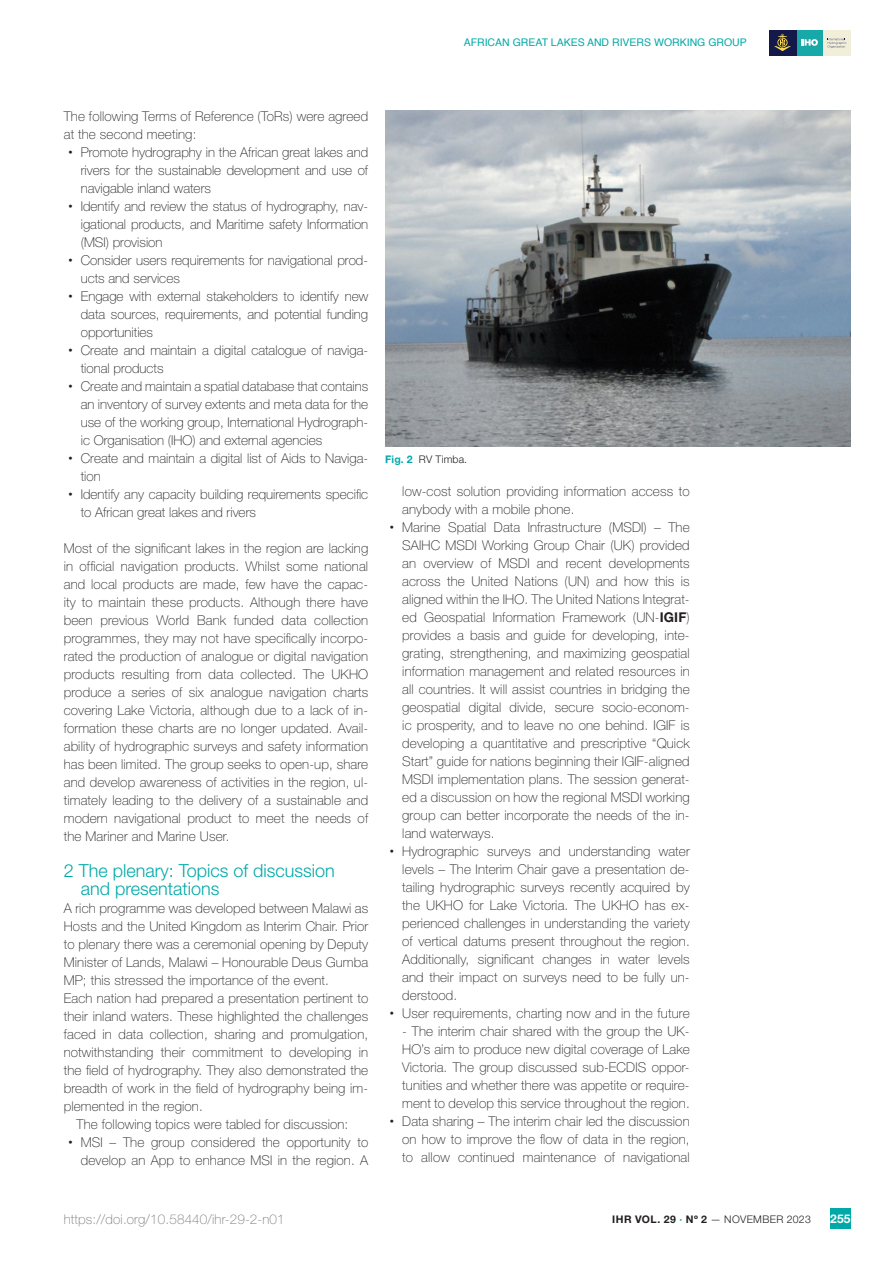
<style>
.page{position:relative;width:893px;height:1263px;background:#fff}
.page>*{position:absolute;margin:0;border:0;box-sizing:border-box;transform-origin:0 0}
.t1{font:300 18px/18px "Helvetica Neue LT Std";color:#00a9a8}
.NO_indent_paragraph{font:100 13.5px/18px "Helvetica Neue LT Std";letter-spacing:.01em;color:#231f20;text-align:justify}
.Indent_paragraph{font:100 13.5px "Helvetica Neue LT Std";letter-spacing:.01em;color:#231f20}
.NO_indent_paragraph-2{font:100 13.5px "Helvetica Neue LT Std";letter-spacing:.01em;color:#76787b}
.t2{font:700 12px "Helvetica Neue LT Std";color:#fff}
.FIGURE_text{font:300 10.5px "Helvetica Neue LT Std";letter-spacing:.03em;color:#231f20}
.t3{font:10.5px "Helvetica";color:#00a9a8}
.s1{font-family:"Helvetica";font-weight:400}
.s2{font-weight:700;color:#00a9a8}
.s3{font-weight:700}
</style>
<div class="page">
<div style="left:830px;top:1209px;width:20px;height:20px;background:#00a9a8"></div>
<div style="left:796px;top:30px;width:27px;height:25px;background:#18a8a8"></div>
<svg style="left:801px;top:39px;width:17px;height:7px"></svg>
<div style="left:823px;top:30px;width:27px;height:25px;background:#f1eeda"></div>
<svg style="left:827px;top:38px;width:19px;height:10px"></svg>
<div style="left:769px;top:30px;width:27px;height:25px;background:#131948"></div>
<svg style="left:774px;top:34px;width:17px;height:17px"></svg>
<img style="left:385px;top:111px;width:465px;height:335px">
<p class="t3" style="left:464px;top:35px;width:285px">AFRICAN GREAT LAKES AND RIVERS WORKING GROUP</p>
<p class="NO_indent_paragraph" style="left:64px;top:107px;width:306px">The following Terms of Reference (ToRs) were agreed at the second meeting:</p>
<p class="NO_indent_paragraph" style="left:81px;top:143px;width:289px;text-indent:-13px"><span class="s1">•</span> Promote hydrography in the African great lakes and rivers for the sustainable development and use of navigable inland waters</p>
<p class="NO_indent_paragraph" style="left:81px;top:197px;width:289px;text-indent:-13px"><span class="s1">•</span> Identify and review the status of hydrography, nav&shy;igational products, and Maritime safety Information (MSI) provision</p>
<p class="NO_indent_paragraph" style="left:81px;top:251px;width:289px;text-indent:-13px"><span class="s1">•</span> Consider users requirements for navigational prod&shy;ucts and services</p>
<p class="NO_indent_paragraph" style="left:81px;top:287px;width:289px;text-indent:-13px"><span class="s1">•</span> Engage with external stakeholders to identify new data sources, requirements, and potential funding opportunities</p>
<p class="NO_indent_paragraph" style="left:81px;top:341px;width:289px;text-indent:-13px"><span class="s1">•</span> Create and maintain a digital catalogue of naviga&shy;tional products</p>
<p class="NO_indent_paragraph" style="left:81px;top:377px;width:289px;text-indent:-13px"><span class="s1">•</span> Create and maintain a spatial database that contains an inventory of survey extents and meta data for the use of the working group, International Hydrograph&shy;ic Organisation (IHO) and external agencies</p>
<p class="NO_indent_paragraph" style="left:81px;top:449px;width:289px;text-indent:-13px"><span class="s1">•</span> Create and maintain a digital list of Aids to Naviga&shy;tion</p>
<p class="NO_indent_paragraph" style="left:81px;top:485px;width:289px;text-indent:-13px"><span class="s1">•</span> Identify any capacity building requirements specific to African great lakes and rivers</p>
<p class="NO_indent_paragraph" style="left:64px;top:539px;width:306px">Most of the significant lakes in the region are lacking in official navigation products. Whilst some national and local products are made, few have the capac&shy;ity to maintain these products. Although there have been previous World Bank funded data collection programmes, they may not have specifically incorpo&shy;rated the production of analogue or digital navigation products resulting from data collected. The UKHO produce a series of six analogue navigation charts covering Lake Victoria, although due to a lack of in&shy;formation these charts are no longer updated. Avail&shy;ability of hydrographic surveys and safety information has been limited. The group seeks to open-up, share and develop awareness of activities in the region, ul&shy;timately leading to the delivery of a sustainable and modern navigational product to meet the needs of the Mariner and Marine User.</p>
<p class="t1" style="left:81px;top:861px;width:256px;text-indent:-17px">2 The plenary: Topics of discussion and presentations</p>
<p class="NO_indent_paragraph" style="left:64px;top:899px;width:306px">A rich programme was developed between Malawi as Hosts and the United Kingdom as Interim Chair. Prior to plenary there was a ceremonial opening by Deputy Minister of Lands, Malawi – Honourable Deus Gumba MP; this stressed the importance of the event.</p>
<p class="NO_indent_paragraph" style="left:64px;top:989px;width:306px">Each nation had prepared a presentation pertinent to their inland waters. These highlighted the challenges faced in data collection, sharing and promulgation, notwithstanding their commitment to developing in the field of hydrography. They also demonstrated the breadth of work in the field of hydrography being im&shy;plemented in the region.</p>
<p class="Indent_paragraph" style="left:77px;top:1117px;width:273px">The following topics were tabled for discussion:</p>
<p class="NO_indent_paragraph" style="left:68px;top:1133px;width:302px;text-align:right"><span class="s1">•</span> MSI – The group considered the opportunity to develop an App to enhance MSI in the region. A</p>
<p class="FIGURE_text" style="left:385px;top:453px;width:83px"><span class="s2">Fig. 2</span> RV Timba.</p>
<p class="NO_indent_paragraph" style="left:402px;top:482px;width:289px">low-cost solution providing information access to anybody with a mobile phone.</p>
<p class="NO_indent_paragraph" style="left:402px;top:518px;width:289px;text-indent:-13px"><span class="s1">•</span> Marine Spatial Data Infrastructure (MSDI) – The SAIHC MSDI Working Group Chair (UK) provided an overview of MSDI and recent developments across the United Nations (UN) and how this is aligned within the IHO. The United Nations Integrat&shy;ed Geospatial Information Framework (UN-<span class="s3">IGIF</span>) provides a basis and guide for developing, inte&shy;grating, strengthening, and maximizing geospatial information management and related resources in all countries. It will assist countries in bridging the geospatial digital divide, secure socio-econom&shy;ic prosperity, and to leave no one behind. IGIF is developing a quantitative and prescriptive “Quick Start” guide for nations beginning their IGIF-aligned MSDI implementation plans. The session generat&shy;ed a discussion on how the regional MSDI working group can better incorporate the needs of the in&shy;land waterways.</p>
<p class="NO_indent_paragraph" style="left:402px;top:842px;width:289px;text-indent:-13px"><span class="s1">•</span> Hydrographic surveys and understanding water levels – The Interim Chair gave a presentation de&shy;tailing hydrographic surveys recently acquired by the UKHO for Lake Victoria. The UKHO has ex&shy;perienced challenges in understanding the variety of vertical datums present throughout the region.<br>Additionally, significant changes in water levels and their impact on surveys need to be fully un&shy;derstood.</p>
<p class="NO_indent_paragraph" style="left:389px;top:1004px;width:302px"><span class="s1">•</span> User requirements, charting now and in the future</p>
<p class="NO_indent_paragraph" style="left:402px;top:1022px;width:289px">- The interim chair shared with the group the UK-HO’s aim to produce new digital coverage of Lake Victoria. The group discussed sub-ECDIS oppor&shy;tunities and whether there was appetite or require&shy;ment to develop this service throughout the region.</p>
<p class="NO_indent_paragraph" style="left:402px;top:1112px;width:289px;text-indent:-13px"><span class="s1">•</span> Data sharing – The interim chair led the discussion on how to improve the flow of data in the region, to allow continued maintenance of navigational</p>
<p class="NO_indent_paragraph-2" style="left:64px;top:1211px;width:222px">https://doi.org/10.58440/ihr-29-2-n01</p>
<p class="FIGURE_text" style="left:612px;top:1212px;width:200px"><span class="s3">IHR VOL. 29</span> <span class="s2">·</span> <span class="s3">Nº 2</span> — NOVEMBER 2023</p>
<p class="t2" style="left:830px;top:1211px;width:22px">255</p>
</div>
